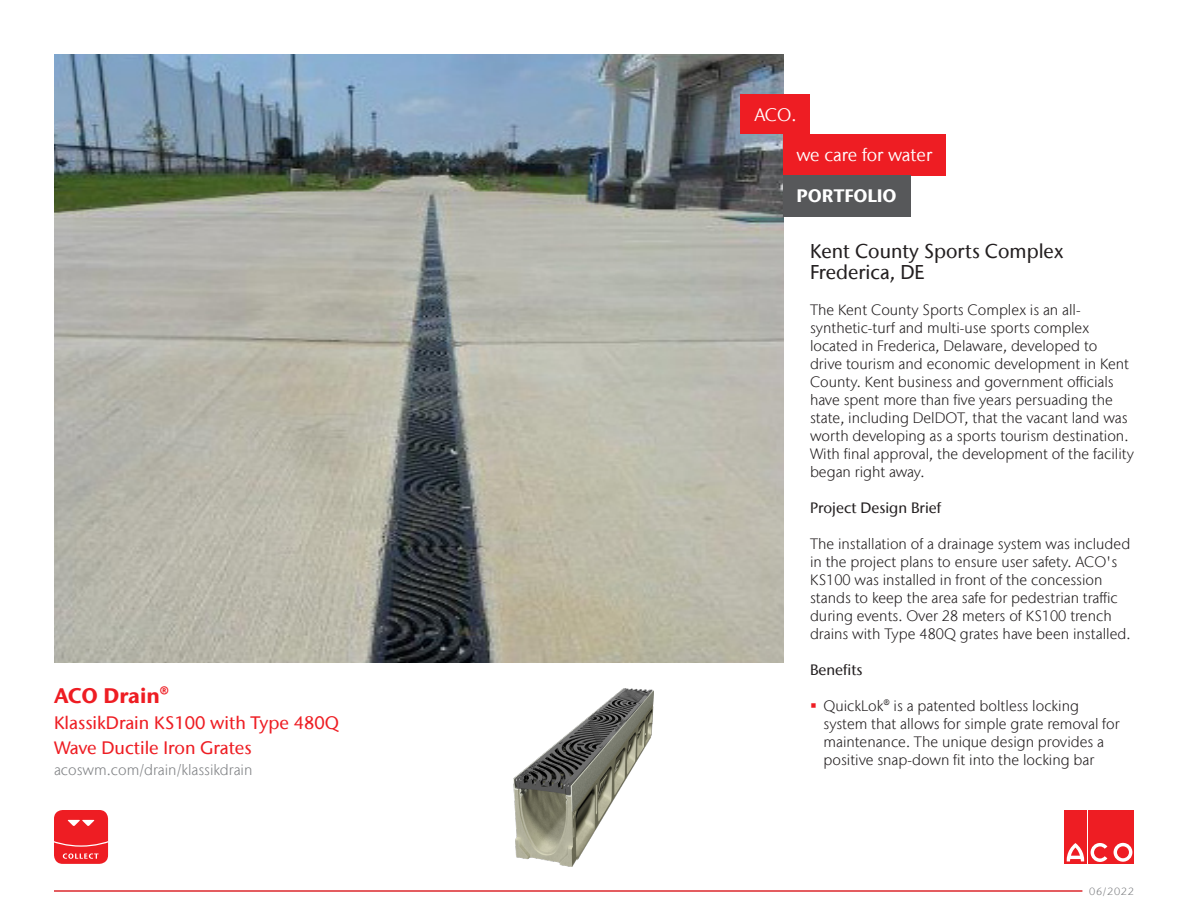
<style>
.page{position:relative;width:1188px;height:918px;background:#fff}
.page>*{position:absolute;margin:0;border:0;box-sizing:border-box;transform-origin:0 0}
.t1{font:700 21px "Stone Sans IIITC Com";letter-spacing:-.005em;color:#ee1d23}
.t2{font:500 19.95px "Stone Sans IIITC Com";color:#231f20}
.t3{font:500 18px "Stone Sans IIITC Com";color:#ee1d23}
.t4{font:18px "Stone Sans IIITC Com";letter-spacing:-.005em;color:#fff}
.t5{font:700 18px "Stone Sans IIITC Com";color:#fff}
.t6{font:300 15px/18px "Stone Sans IIITC Com";color:#231f20}
.t7{font:300 15px "Stone Sans IIITC Com";color:#808285}
.t8{font:500 15px "Stone Sans IIITC Com";color:#231f20}
.t9{font:300 10.35px "Stone Sans IIITC Com";letter-spacing:.06em;color:#808285;scale:1.09 1}
</style>
<div class="page">
<img style="left:54px;top:54px;width:729px;height:608px">
<div style="left:1064px;top:810px;width:23px;height:54px;background:#ee1d23"></div>
<div style="left:1088px;top:810px;width:22px;height:54px;background:#ee1d23"></div>
<div style="left:1112px;top:810px;width:22px;height:54px;background:#ee1d23"></div>
<svg style="left:1114px;top:843px;width:18px;height:19px"></svg>
<svg style="left:1091px;top:843px;width:16px;height:19px"></svg>
<svg style="left:1066px;top:843px;width:19px;height:18px"></svg>
<img style="left:513px;top:688px;width:141px;height:178px">
<div style="left:54px;top:810px;width:54px;height:54px;background:#ee1d23;border-radius:9px"></div>
<svg style="left:54px;top:819px;width:54px;height:40px"></svg>
<div style="left:741px;top:94px;width:69px;height:40px;background:#ee1d23"></div>
<div style="left:783px;top:134px;width:163px;height:41px;background:#ee1d23"></div>
<div style="left:783px;top:175px;width:127px;height:41px;background:#57585a"></div>
<hr style="left:54px;top:890px;width:1028px;height:2px;background:#dc272d">
<p class="t1" style="left:54px;top:682px;width:116px">ACO Drain®</p>
<p class="t3" style="left:54px;top:711px;width:287px">KlassikDrain KS100 with Type 480Q</p>
<p class="t3" style="left:54px;top:737px;width:199px">Wave Ductile Iron Grates</p>
<p class="t7" style="left:54px;top:761px;width:200px">acoswm.com/drain/klassikdrain</p>
<p class="t4" style="left:754px;top:103px;width:44px">ACO.</p>
<p class="t4" style="left:796px;top:144px;width:137px">we care for water</p>
<p class="t5" style="left:796px;top:184px;width:102px">PORTFOLIO</p>
<p class="t2" style="left:810px;top:238px;width:255px">Kent County Sports Complex</p>
<p class="t2" style="left:810px;top:259px;width:116px">Frederica, DE</p>
<p class="t6" style="left:810px;top:300px;width:289px">The Kent County Sports Complex is an all&shy;synthetic-turf and multi-use sports complex located in Frederica, Delaware, developed to</p>
<p class="t6" style="left:810px;top:354px;width:321px">drive tourism and economic development in Kent</p>
<p class="t6" style="left:810px;top:372px;width:326px">County. Kent business and government officials have spent more than five years persuading the state, including DelDOT, that the vacant land was worth developing as a sports tourism destination.<br>With final approval, the development of the facility began right away.</p>
<p class="t8" style="left:810px;top:498px;width:133px">Project Design Brief</p>
<p class="t6" style="left:810px;top:534px;width:322px">The installation of a drainage system was included in the project plans to ensure user safety. ACO's KS100 was installed in front of the concession stands to keep the area safe for pedestrian traffic during events. Over 28 meters of KS100 trench drains with Type 480Q grates have been installed.</p>
<p class="t8" style="left:810px;top:660px;width:54px">Benefits</p>
<p class="t6" style="left:824px;top:696px;width:298px">QuickLok® is a patented boltless locking system that allows for simple grate removal for maintenance. The unique design provides a positive snap-down fit into the locking bar</p>
<p class="t9" style="left:1089px;top:885px;width:43px">06/2022</p>
</div>
